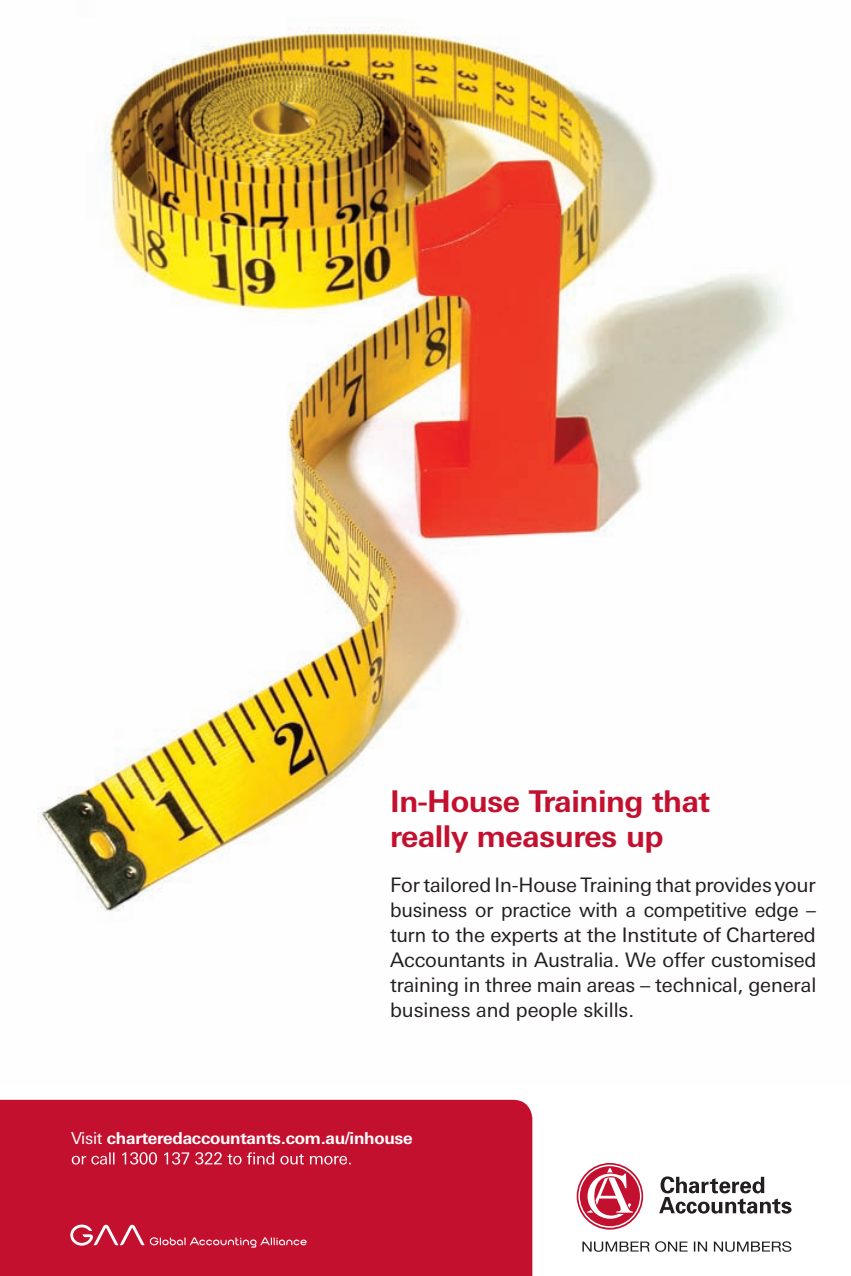
<style>
.page{position:relative;width:851px;height:1276px;background:#fff}
.page>*{position:absolute;margin:0;border:0;box-sizing:border-box;transform-origin:0 0}
.t1{font:700 30px/35px "Linotype Univers Basic";color:#c3102f}
.t2{font:20px/25px "Linotype Univers Basic";letter-spacing:-.01em;color:#231f20;text-align:justify}
.t3{font:700 16.5px "Linotype Univers Basic";color:#fff}
.s1{font-weight:400}
</style>
<div class="page">
<img style="left:37px;top:27px;width:747px;height:884px">
<svg style="left:578px;top:1163px;width:214px;height:89px"></svg>
<div style="left:0;top:1099px;width:532px;height:177px;background:#c3102f"></div>
<svg style="left:577px;top:1163px;width:65px;height:66px"></svg>
<div style="left:576px;top:1163px;width:67px;height:66px;border:1px solid #c3102f;border-radius:50%"></div>
<div style="left:578px;top:1164px;width:63px;height:63px;border:2px solid #fff;border-radius:50%"></div>
<svg style="left:587px;top:1168px;width:45px;height:50px"></svg>
<svg style="left:659px;top:1176px;width:132px;height:37px"></svg>
<svg style="left:582px;top:1241px;width:67px;height:10px"></svg>
<svg style="left:655px;top:1241px;width:32px;height:10px"></svg>
<svg style="left:693px;top:1241px;width:14px;height:10px"></svg>
<svg style="left:713px;top:1241px;width:78px;height:10px"></svg>
<svg style="left:70px;top:1224px;width:74px;height:21px"></svg>
<svg style="left:150px;top:1237px;width:157px;height:10px;background:#d14960"></svg>
<svg style="left:72px;top:1152px;width:279px;height:12px;background:#d0485f"></svg>
<h1 class="t1" style="left:390px;top:786px;width:321px">In-House Training that really measures up</h1>
<p class="t2" style="left:390px;top:874px;width:427px">For tailored In-House Training that provides your business or practice with a competitive edge – turn to the experts at the Institute of Chartered Accountants in Australia. We offer customised training in three main areas – technical, general business and people skills.</p>
<p class="t3" style="left:71px;top:1132px;width:343px"><span class="s1">Visit</span> charteredaccountants.com.au/inhouse</p>
</div>
